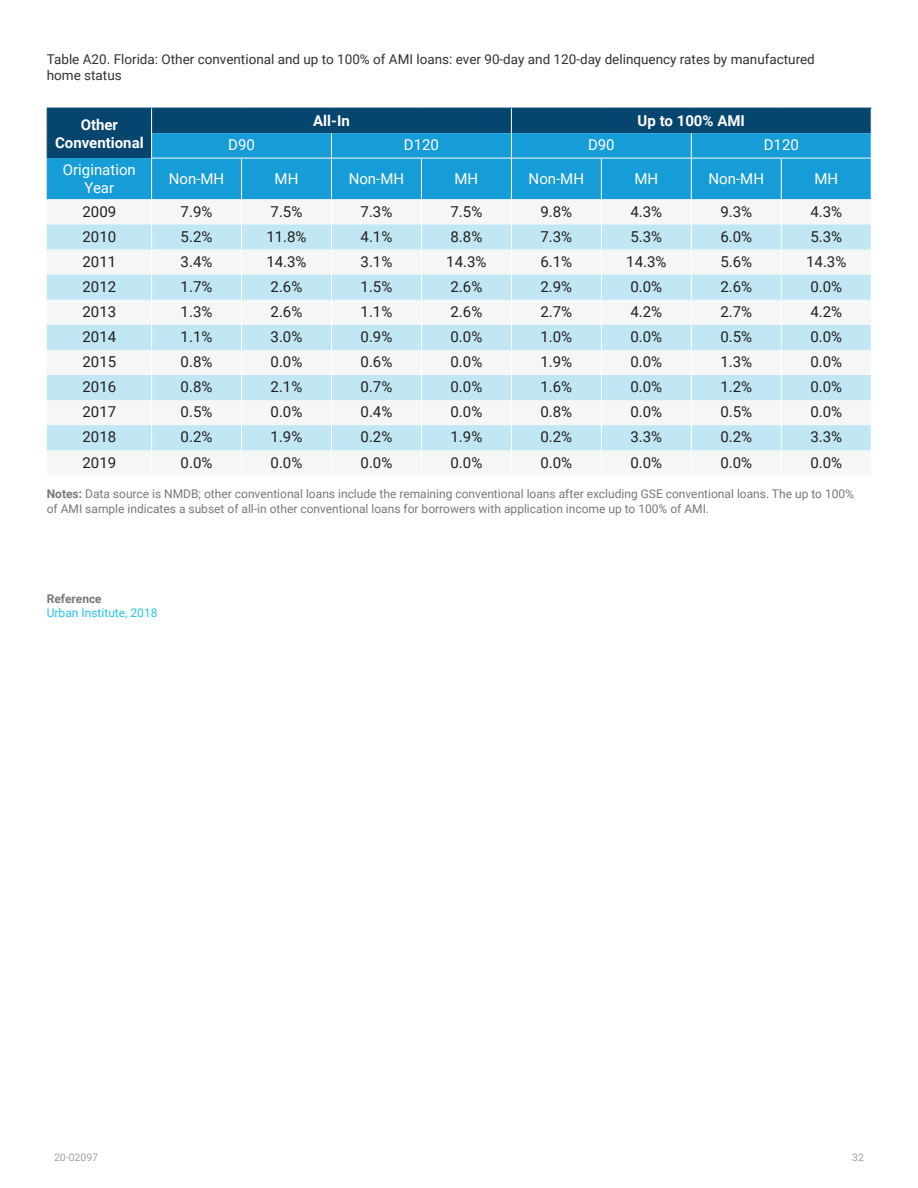
<style>
.page{position:relative;width:918px;height:1188px;background:#fff}
.page>*{position:absolute;margin:0;border:0;box-sizing:border-box;transform-origin:0 0}
.Default{font:15px "Roboto";color:#231f20}
.Default-2{font:15px/18px "Roboto";color:#fff;text-align:center}
.Default-3{font:700 15px "Roboto";color:#fff}
.t1{font:13.5px/16.2px "Roboto";color:#303131}
.note{font:12px/14.4px "Roboto";color:#777877}
.note-2{font:12px "Roboto";color:#26c2ed}
.note-3{font:700 12px "Roboto";color:#777877}
.t2{font:10.5px "Roboto";color:#a0a0a1}
.s1{font-weight:700}
</style>
<div class="page">
<div style="left:48px;top:158px;width:823px;height:41px;background:#169cd6"></div>
<svg style="left:48px;top:199px;width:823px;height:252px;fill:#f5f7f7"></svg>
<svg style="left:48px;top:224px;width:823px;height:226px;fill:#c2e7f4"></svg>
<hr style="left:870px;top:199px;width:2px;height:25px;background:#fff">
<hr style="left:47px;top:158px;width:1px;height:41px;background:#169cd6">
<hr style="left:151px;top:158px;width:1px;height:41px;background:#fff">
<hr style="left:241px;top:158px;width:1px;height:41px;background:#fff">
<hr style="left:331px;top:158px;width:1px;height:41px;background:#fff">
<hr style="left:421px;top:158px;width:1px;height:41px;background:#fff">
<hr style="left:511px;top:158px;width:1px;height:41px;background:#fff">
<hr style="left:601px;top:158px;width:1px;height:41px;background:#fff">
<hr style="left:691px;top:158px;width:1px;height:41px;background:#fff">
<hr style="left:781px;top:158px;width:1px;height:41px;background:#fff">
<svg style="left:47px;top:199px;width:1px;height:252px"></svg>
<svg style="left:151px;top:199px;width:1px;height:252px"></svg>
<svg style="left:241px;top:199px;width:1px;height:252px"></svg>
<svg style="left:331px;top:199px;width:1px;height:252px"></svg>
<svg style="left:421px;top:199px;width:1px;height:252px"></svg>
<svg style="left:511px;top:199px;width:1px;height:252px"></svg>
<svg style="left:601px;top:199px;width:1px;height:252px"></svg>
<svg style="left:691px;top:199px;width:1px;height:252px"></svg>
<svg style="left:781px;top:199px;width:1px;height:252px"></svg>
<hr style="left:152px;top:158px;width:90px;height:1px;background:#fff">
<hr style="left:242px;top:158px;width:89px;height:1px;background:#fff">
<hr style="left:331px;top:158px;width:90px;height:1px;background:#fff">
<hr style="left:421px;top:158px;width:90px;height:1px;background:#fff">
<hr style="left:511px;top:158px;width:90px;height:1px;background:#fff">
<hr style="left:601px;top:158px;width:90px;height:1px;background:#fff">
<hr style="left:691px;top:158px;width:90px;height:1px;background:#fff">
<hr style="left:781px;top:158px;width:90px;height:1px;background:#fff">
<svg style="left:47px;top:108px;width:825px;height:50px;background:#0e6c9b"></svg>
<p class="t1" style="left:47px;top:51px;width:770px">Table A20. Florida: Other conventional and up to 100% of AMI loans: ever 90-day and 120-day delinquency rates by manufactured home status</p>
<p class="Default-3" style="left:81px;top:114px;width:39px">Other</p>
<p class="Default-3" style="left:55px;top:132px;width:90px">Conventional</p>
<p class="Default-3" style="left:313px;top:110px;width:38px">All-In</p>
<p class="Default-3" style="left:638px;top:110px;width:109px">Up to 100% AMI</p>
<p class="Default-2" style="left:228px;top:136px;width:28px">D90</p>
<p class="Default-2" style="left:404px;top:136px;width:37px">D120</p>
<p class="Default-2" style="left:588px;top:136px;width:28px">D90</p>
<p class="Default-2" style="left:764px;top:136px;width:37px">D120</p>
<p class="Default-2" style="left:63px;top:160px;width:74px">Origination<br>Year</p>
<p class="Default-2" style="left:169px;top:169px;width:57px">Non-MH</p>
<p class="Default-2" style="left:275px;top:169px;width:25px">MH</p>
<p class="Default-2" style="left:349px;top:169px;width:57px">Non-MH</p>
<p class="Default-2" style="left:455px;top:169px;width:25px">MH</p>
<p class="Default-2" style="left:529px;top:169px;width:57px">Non-MH</p>
<p class="Default-2" style="left:634px;top:169px;width:25px">MH</p>
<p class="Default-2" style="left:709px;top:169px;width:57px">Non-MH</p>
<p class="Default-2" style="left:814px;top:169px;width:25px">MH</p>
<p class="Default" style="left:83px;top:201px;width:35px">2009</p>
<p class="Default" style="left:181px;top:201px;width:33px">7.9%</p>
<p class="Default" style="left:271px;top:201px;width:33px">7.5%</p>
<p class="Default" style="left:361px;top:201px;width:33px">7.3%</p>
<p class="Default" style="left:451px;top:201px;width:33px">7.5%</p>
<p class="Default" style="left:540px;top:201px;width:33px">9.8%</p>
<p class="Default" style="left:630px;top:201px;width:33px">4.3%</p>
<p class="Default" style="left:720px;top:201px;width:33px">9.3%</p>
<p class="Default" style="left:810px;top:201px;width:33px">4.3%</p>
<p class="Default" style="left:83px;top:226px;width:35px">2010</p>
<p class="Default" style="left:181px;top:226px;width:33px">5.2%</p>
<p class="Default" style="left:266px;top:226px;width:42px">11.8%</p>
<p class="Default" style="left:361px;top:226px;width:33px">4.1%</p>
<p class="Default" style="left:451px;top:226px;width:33px">8.8%</p>
<p class="Default" style="left:540px;top:226px;width:33px">7.3%</p>
<p class="Default" style="left:630px;top:226px;width:33px">5.3%</p>
<p class="Default" style="left:720px;top:226px;width:33px">6.0%</p>
<p class="Default" style="left:810px;top:226px;width:33px">5.3%</p>
<p class="Default" style="left:83px;top:251px;width:35px">2011</p>
<p class="Default" style="left:181px;top:251px;width:33px">3.4%</p>
<p class="Default" style="left:266px;top:251px;width:42px">14.3%</p>
<p class="Default" style="left:361px;top:251px;width:33px">3.1%</p>
<p class="Default" style="left:446px;top:251px;width:42px">14.3%</p>
<p class="Default" style="left:540px;top:251px;width:33px">6.1%</p>
<p class="Default" style="left:626px;top:251px;width:42px">14.3%</p>
<p class="Default" style="left:720px;top:251px;width:33px">5.6%</p>
<p class="Default" style="left:806px;top:251px;width:42px">14.3%</p>
<p class="Default" style="left:83px;top:276px;width:35px">2012</p>
<p class="Default" style="left:181px;top:276px;width:33px">1.7%</p>
<p class="Default" style="left:271px;top:276px;width:33px">2.6%</p>
<p class="Default" style="left:361px;top:276px;width:33px">1.5%</p>
<p class="Default" style="left:451px;top:276px;width:33px">2.6%</p>
<p class="Default" style="left:540px;top:276px;width:33px">2.9%</p>
<p class="Default" style="left:630px;top:276px;width:33px">0.0%</p>
<p class="Default" style="left:720px;top:276px;width:33px">2.6%</p>
<p class="Default" style="left:810px;top:276px;width:33px">0.0%</p>
<p class="Default" style="left:83px;top:301px;width:35px">2013</p>
<p class="Default" style="left:181px;top:301px;width:33px">1.3%</p>
<p class="Default" style="left:271px;top:301px;width:33px">2.6%</p>
<p class="Default" style="left:361px;top:301px;width:33px">1.1%</p>
<p class="Default" style="left:451px;top:301px;width:33px">2.6%</p>
<p class="Default" style="left:540px;top:301px;width:33px">2.7%</p>
<p class="Default" style="left:630px;top:301px;width:33px">4.2%</p>
<p class="Default" style="left:720px;top:301px;width:33px">2.7%</p>
<p class="Default" style="left:810px;top:301px;width:33px">4.2%</p>
<p class="Default" style="left:83px;top:326px;width:35px">2014</p>
<p class="Default" style="left:181px;top:326px;width:33px">1.1%</p>
<p class="Default" style="left:271px;top:326px;width:33px">3.0%</p>
<p class="Default" style="left:361px;top:326px;width:33px">0.9%</p>
<p class="Default" style="left:451px;top:326px;width:33px">0.0%</p>
<p class="Default" style="left:540px;top:326px;width:33px">1.0%</p>
<p class="Default" style="left:630px;top:326px;width:33px">0.0%</p>
<p class="Default" style="left:720px;top:326px;width:33px">0.5%</p>
<p class="Default" style="left:810px;top:326px;width:33px">0.0%</p>
<p class="Default" style="left:83px;top:351px;width:35px">2015</p>
<p class="Default" style="left:181px;top:351px;width:33px">0.8%</p>
<p class="Default" style="left:271px;top:351px;width:33px">0.0%</p>
<p class="Default" style="left:361px;top:351px;width:33px">0.6%</p>
<p class="Default" style="left:451px;top:351px;width:33px">0.0%</p>
<p class="Default" style="left:540px;top:351px;width:33px">1.9%</p>
<p class="Default" style="left:630px;top:351px;width:33px">0.0%</p>
<p class="Default" style="left:720px;top:351px;width:33px">1.3%</p>
<p class="Default" style="left:810px;top:351px;width:33px">0.0%</p>
<p class="Default" style="left:83px;top:376px;width:35px">2016</p>
<p class="Default" style="left:181px;top:376px;width:33px">0.8%</p>
<p class="Default" style="left:271px;top:376px;width:33px">2.1%</p>
<p class="Default" style="left:361px;top:376px;width:33px">0.7%</p>
<p class="Default" style="left:451px;top:376px;width:33px">0.0%</p>
<p class="Default" style="left:540px;top:376px;width:33px">1.6%</p>
<p class="Default" style="left:630px;top:376px;width:33px">0.0%</p>
<p class="Default" style="left:720px;top:376px;width:33px">1.2%</p>
<p class="Default" style="left:810px;top:376px;width:33px">0.0%</p>
<p class="Default" style="left:83px;top:402px;width:35px">2017</p>
<p class="Default" style="left:181px;top:402px;width:33px">0.5%</p>
<p class="Default" style="left:271px;top:402px;width:33px">0.0%</p>
<p class="Default" style="left:361px;top:402px;width:33px">0.4%</p>
<p class="Default" style="left:451px;top:402px;width:33px">0.0%</p>
<p class="Default" style="left:540px;top:402px;width:33px">0.8%</p>
<p class="Default" style="left:630px;top:402px;width:33px">0.0%</p>
<p class="Default" style="left:720px;top:402px;width:33px">0.5%</p>
<p class="Default" style="left:810px;top:402px;width:33px">0.0%</p>
<p class="Default" style="left:83px;top:427px;width:35px">2018</p>
<p class="Default" style="left:181px;top:427px;width:33px">0.2%</p>
<p class="Default" style="left:271px;top:427px;width:33px">1.9%</p>
<p class="Default" style="left:361px;top:427px;width:33px">0.2%</p>
<p class="Default" style="left:451px;top:427px;width:33px">1.9%</p>
<p class="Default" style="left:540px;top:427px;width:33px">0.2%</p>
<p class="Default" style="left:630px;top:427px;width:33px">3.3%</p>
<p class="Default" style="left:720px;top:427px;width:33px">0.2%</p>
<p class="Default" style="left:810px;top:427px;width:33px">3.3%</p>
<p class="Default" style="left:83px;top:452px;width:35px">2019</p>
<p class="Default" style="left:181px;top:452px;width:33px">0.0%</p>
<p class="Default" style="left:271px;top:452px;width:33px">0.0%</p>
<p class="Default" style="left:361px;top:452px;width:33px">0.0%</p>
<p class="Default" style="left:451px;top:452px;width:33px">0.0%</p>
<p class="Default" style="left:540px;top:452px;width:33px">0.0%</p>
<p class="Default" style="left:630px;top:452px;width:33px">0.0%</p>
<p class="Default" style="left:720px;top:452px;width:33px">0.0%</p>
<p class="Default" style="left:810px;top:452px;width:33px">0.0%</p>
<p class="note" style="left:47px;top:486px;width:809px"><span class="s1">Notes:</span> Data source is NMDB; other conventional loans include the remaining conventional loans after excluding GSE conventional loans. The up to 100% of AMI sample indicates a subset of all-in other conventional loans for borrowers with application income up to 100% of AMI.</p>
<p class="note-3" style="left:47px;top:590px;width:57px">Reference</p>
<p class="note-2" style="left:47px;top:605px;width:112px">Urban Institute, 2018</p>
<p class="t2" style="left:54px;top:1150px;width:46px">20-02097</p>
<p class="t2" style="left:852px;top:1150px;width:13px">32</p>
</div>
